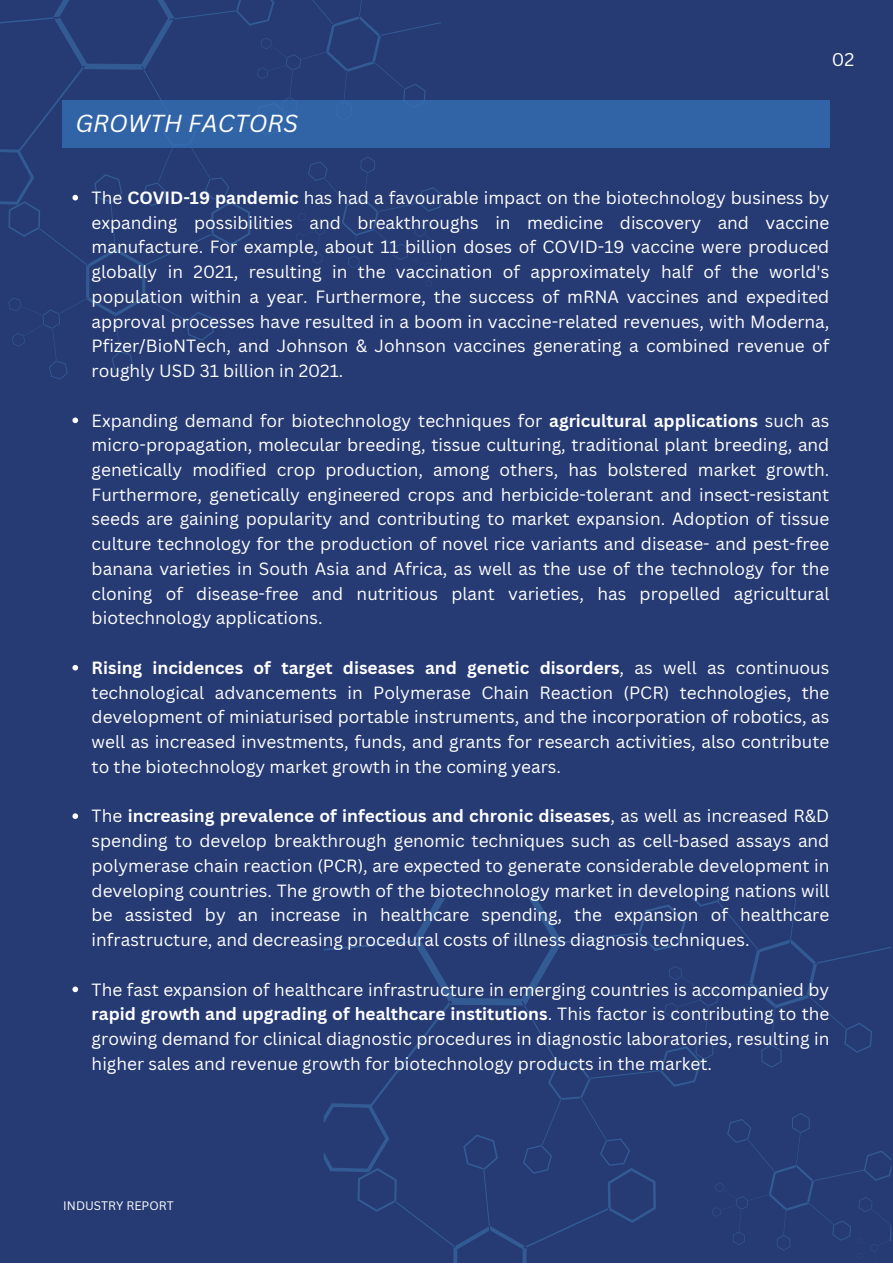
<style>
.page{position:relative;width:893px;height:1264px;background:#fff}
.page>*{position:absolute;margin:0;border:0;box-sizing:border-box;transform-origin:0 0}
.t1{font:italic 24px "Canva Sans";color:#fff}
.t2{font:18px "Canva Sans";color:#fff}
.t3{font:17.25px/24.8px "Canva Sans";color:#fff;text-align:justify}
.t4{font:12px "Canva Sans";color:#fff}
.s1{font-weight:700}
</style>
<div class="page">
<div style="left:0;top:0;width:892px;height:1262px;background:#263a74"></div>
<svg style="left:0;top:0;width:441px;height:379px"></svg>
<div style="left:62px;top:101px;width:767px;height:47px;background:#3163a7"></div>
<svg style="left:324px;top:898px;width:567px;height:364px"></svg>
<svg style="left:72px;top:195px;width:6px;height:5px"></svg>
<svg style="left:72px;top:417px;width:6px;height:6px"></svg>
<svg style="left:72px;top:665px;width:6px;height:5px"></svg>
<svg style="left:72px;top:813px;width:6px;height:6px"></svg>
<svg style="left:72px;top:986px;width:6px;height:6px"></svg>
<p class="t1" style="left:75px;top:106px;width:224px">GROWTH FACTORS</p>
<p class="t2" style="left:831px;top:46px;width:24px">02</p>
<p class="t3" style="left:92px;top:185px;width:739px">The <span class="s1">COVID-19 pandemic</span> has had a favourable impact on the biotechnology business by expanding possibilities and breakthroughs in medicine discovery and vaccine manufacture. For example, about 11 billion doses of COVID-19 vaccine were produced globally in 2021, resulting in the vaccination of approximately half of the world's population within a year. Furthermore, the success of mRNA vaccines and expedited approval processes have resulted in a boom in vaccine-related revenues, with Moderna, Pfizer/BioNTech, and Johnson &amp; Johnson vaccines generating a combined revenue of roughly USD 31 billion in 2021.</p>
<p class="t3" style="left:92px;top:407px;width:739px">Expanding demand for biotechnology techniques for <span class="s1">agricultural applications</span> such as micro-propagation, molecular breeding, tissue culturing, traditional plant breeding, and genetically modified crop production, among others, has bolstered market growth.<br>Furthermore, genetically engineered crops and herbicide-tolerant and insect-resistant seeds are gaining popularity and contributing to market expansion. Adoption of tissue culture technology for the production of novel rice variants and disease- and pest-free banana varieties in South Asia and Africa, as well as the use of the technology for the cloning of disease-free and nutritious plant varieties, has propelled agricultural biotechnology applications.</p>
<p class="t3" style="left:92px;top:655px;width:739px"><span class="s1">Rising incidences of target diseases and genetic disorders</span>, as well as continuous technological advancements in Polymerase Chain Reaction (PCR) technologies, the development of miniaturised portable instruments, and the incorporation of robotics, as well as increased investments, funds, and grants for research activities, also contribute to the biotechnology market growth in the coming years.</p>
<p class="t3" style="left:92px;top:803px;width:739px">The <span class="s1">increasing prevalence of infectious and chronic diseases</span>, as well as increased R&amp;D spending to develop breakthrough genomic techniques such as cell-based assays and polymerase chain reaction (PCR), are expected to generate considerable development in developing countries. The growth of the biotechnology market in developing nations will be assisted by an increase in healthcare spending, the expansion of healthcare infrastructure, and decreasing procedural costs of illness diagnosis techniques.</p>
<p class="t3" style="left:92px;top:976px;width:739px">The fast expansion of healthcare infrastructure in emerging countries is accompanied by <span class="s1">rapid growth and upgrading of healthcare institutions</span>. This factor is contributing to the growing demand for clinical diagnostic procedures in diagnostic laboratories, resulting in higher sales and revenue growth for biotechnology products in the market.</p>
<p class="t4" style="left:63px;top:1196px;width:112px">INDUSTRY REPORT</p>
</div>
